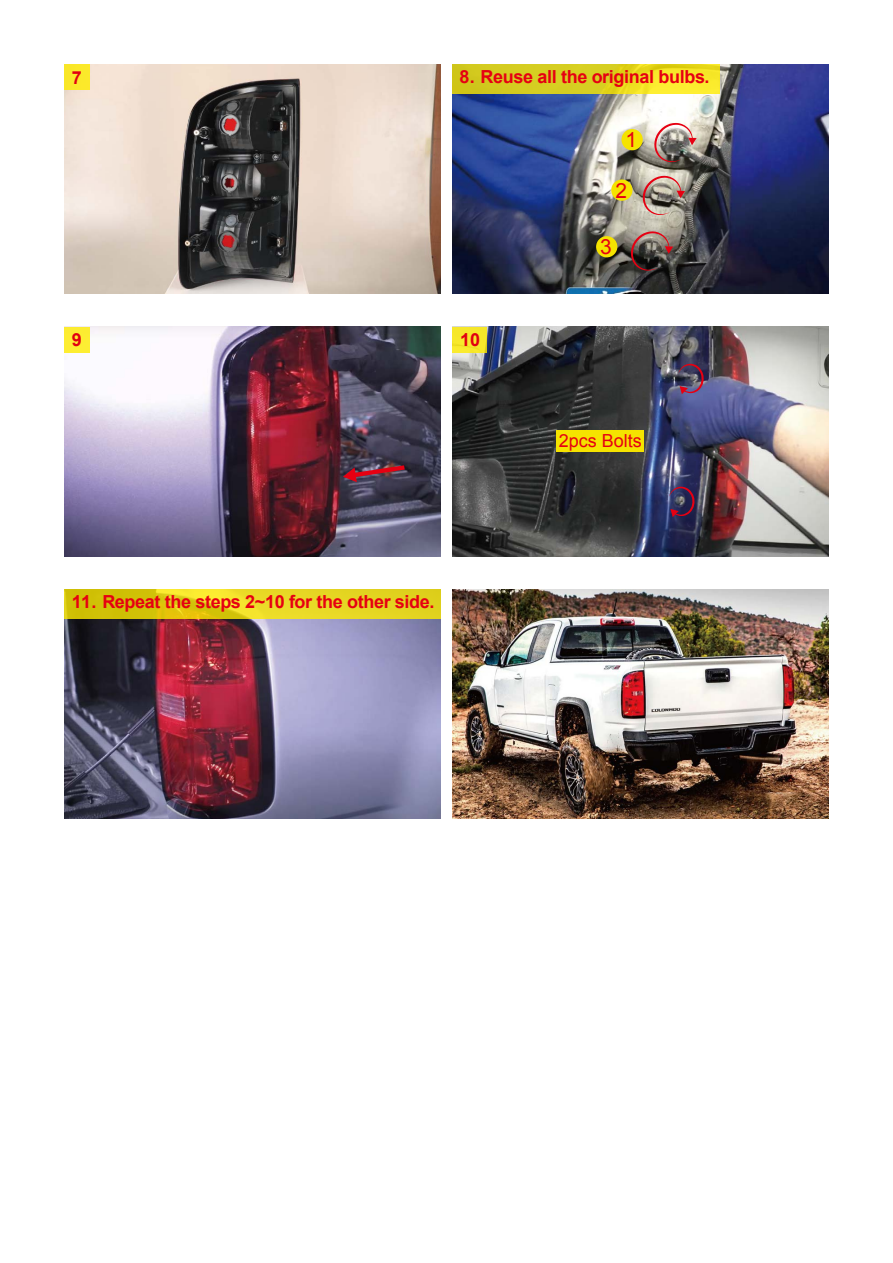
<style>
.page{position:relative;width:893px;height:1263px;background:#fff}
.page>*{position:absolute;margin:0;border:0;box-sizing:border-box;transform-origin:0 0}
.t1{font:20.85px "Arial";color:#e60012}
.t2{font:700 18px "Arial";letter-spacing:-.02em;color:#e60012}
.t3{font:18px "Arial";color:#e60012}
.t4{font:700 18px "Arial";color:#e10011}
</style>
<div class="page">
<img style="left:453px;top:327px;width:375px;height:229px">
<div style="left:556px;top:431px;width:88px;height:21px;background:#f5e300"></div>
<div style="left:453px;top:327px;width:34px;height:26px;background:#f6e72a"></div>
<svg style="left:669px;top:487px;width:27px;height:30px"></svg>
<svg style="left:678px;top:364px;width:27px;height:30px"></svg>
<img style="left:64px;top:64px;width:376px;height:230px">
<div style="left:64px;top:64px;width:26px;height:26px;background:#fbe829"></div>
<img style="left:64px;top:589px;width:376px;height:229px">
<svg style="left:65px;top:589px;width:376px;height:30px;background:#e1d01a"></svg>
<img style="left:64px;top:327px;width:376px;height:229px">
<div style="left:64px;top:327px;width:26px;height:25px;background:#fded32"></div>
<svg style="left:343px;top:463px;width:66px;height:19px"></svg>
<img style="left:453px;top:589px;width:375px;height:229px">
<img style="left:453px;top:65px;width:375px;height:228px">
<svg style="left:452px;top:64px;width:267px;height:30px;background:#e0d421"></svg>
<svg style="left:654px;top:123px;width:43px;height:39px;background:#a68c87"></svg>
<svg style="left:642px;top:176px;width:43px;height:39px;background:#ab9086"></svg>
<svg style="left:631px;top:231px;width:42px;height:40px;background:#6a504c"></svg>
<div style="left:621px;top:129px;width:22px;height:21px;background:#f5e300;border-radius:50%"></div>
<div style="left:611px;top:179px;width:21px;height:22px;background:#f5e300;border-radius:50%"></div>
<div style="left:596px;top:236px;width:21px;height:21px;background:#f5e300;border-radius:50%"></div>
<p class="t4" style="left:72px;top:65px;width:12px">7</p>
<p class="t4" style="left:72px;top:328px;width:12px">9</p>
<p class="t2" style="left:460px;top:65px;width:252px">8. Reuse all the original bulbs.</p>
<p class="t1" style="left:626px;top:126px;width:13px">1</p>
<p class="t1" style="left:615px;top:177px;width:13px">2</p>
<p class="t4" style="left:460px;top:328px;width:22px">10</p>
<p class="t1" style="left:600px;top:233px;width:13px">3</p>
<p class="t3" style="left:559px;top:429px;width:85px">2pcs Bolts</p>
<p class="t2" style="left:72px;top:590px;width:364px">11. Repeat the steps 2~10 for the other side.</p>
</div>
